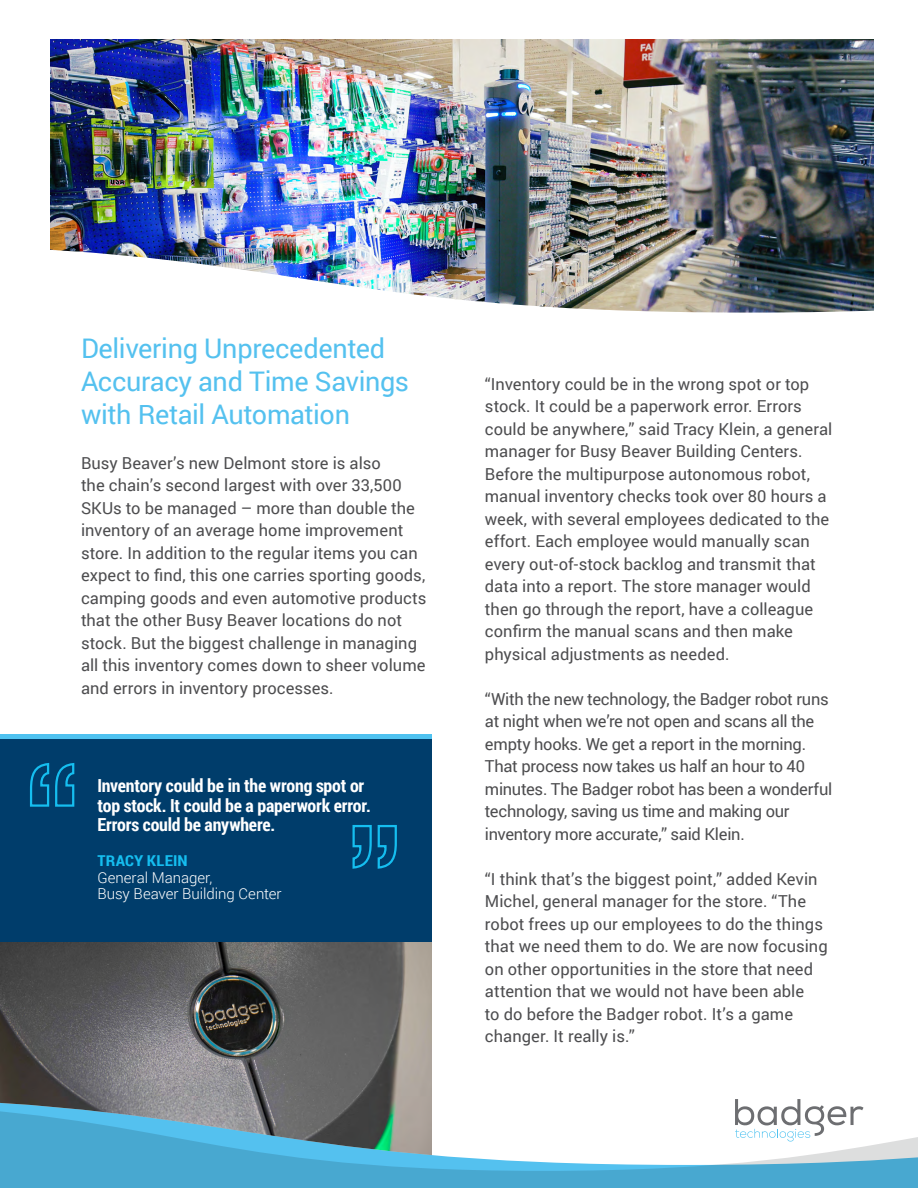
<style>
.page{position:relative;width:918px;height:1188px;background:#fff}
.page>*{position:absolute;margin:0;border:0;box-sizing:border-box;transform-origin:0 0}
.t1{font:27px/33px "Roboto";letter-spacing:-.015em;color:#54c1ef}
.t2{font:700 18px/19.5px "Roboto Condensed";letter-spacing:-.01em;color:#fff}
.t3{font:16.5px/22.5px "Roboto";color:#4d4d4f}
.t4{font:300 15px/16.5px "Roboto";color:#fff}
.t5{font:700 15px "Roboto Condensed";letter-spacing:.01em;color:#15bef0;scale:1.12 1}
</style>
<div class="page">
<img style="left:50px;top:39px;width:824px;height:205px">
<img style="left:50px;top:244px;width:824px;height:69px">
<img style="left:0;top:942px;width:432px;height:155px">
<svg style="left:0;top:1097px;width:918px;height:91px"></svg>
<div style="left:0;top:735px;width:432px;height:207px;background:#003d6b"></div>
<svg style="left:30px;top:763px;width:45px;height:44px"></svg>
<svg style="left:352px;top:825px;width:45px;height:44px"></svg>
<hr style="left:0;top:735px;width:432px;height:4px;background:#4fc2f0">
<h1 class="t1" style="left:81px;top:331px;width:330px">Delivering Unprecedented<br>Accuracy and Time Savings with Retail Automation</h1>
<p class="t3" style="left:81px;top:451px;width:347px">Busy Beaver’s new Delmont store is also<br>the chain’s second largest with over 33,500<br>SKUs to be managed – more than double the inventory of an average home improvement store. In addition to the regular items you can expect to find, this one carries sporting goods, camping goods and even automotive products that the other Busy Beaver locations do not stock. But the biggest challenge in managing all this inventory comes down to sheer volume and errors in inventory processes.</p>
<p class="t2" style="left:98px;top:775px;width:275px">Inventory could be in the wrong spot or top stock. It could be a paperwork error.<br>Errors could be anywhere.</p>
<p class="t5" style="left:97px;top:850px;width:82px">TRACY KLEIN</p>
<p class="t4" style="left:97px;top:869px;width:186px">General Manager,<br>Busy Beaver Building Center</p>
<p class="t3" style="left:485px;top:372px;width:349px">“Inventory could be in the wrong spot or top stock. It could be a paperwork error. Errors could be anywhere,” said Tracy Klein, a general manager for Busy Beaver Building Centers.<br>Before the multipurpose autonomous robot, manual inventory checks took over 80 hours a week, with several employees dedicated to the effort. Each employee would manually scan every out-of-stock backlog and transmit that data into a report. The store manager would then go through the report, have a colleague confirm the manual scans and then make physical adjustments as needed.</p>
<p class="t3" style="left:485px;top:687px;width:349px">“With the new technology, the Badger robot runs at night when we’re not open and scans all the empty hooks. We get a report in the morning.<br>That process now takes us half an hour to 40 minutes. The Badger robot has been a wonderful technology, saving us time and making our inventory more accurate,” said Klein.</p>
<p class="t3" style="left:485px;top:867px;width:344px">“I think that’s the biggest point,” added Kevin Michel, general manager for the store. “The robot frees up our employees to do the things that we need them to do. We are now focusing on other opportunities in the store that need attention that we would not have been able<br>to do before the Badger robot. It’s a game changer. It really is.”</p>
</div>
